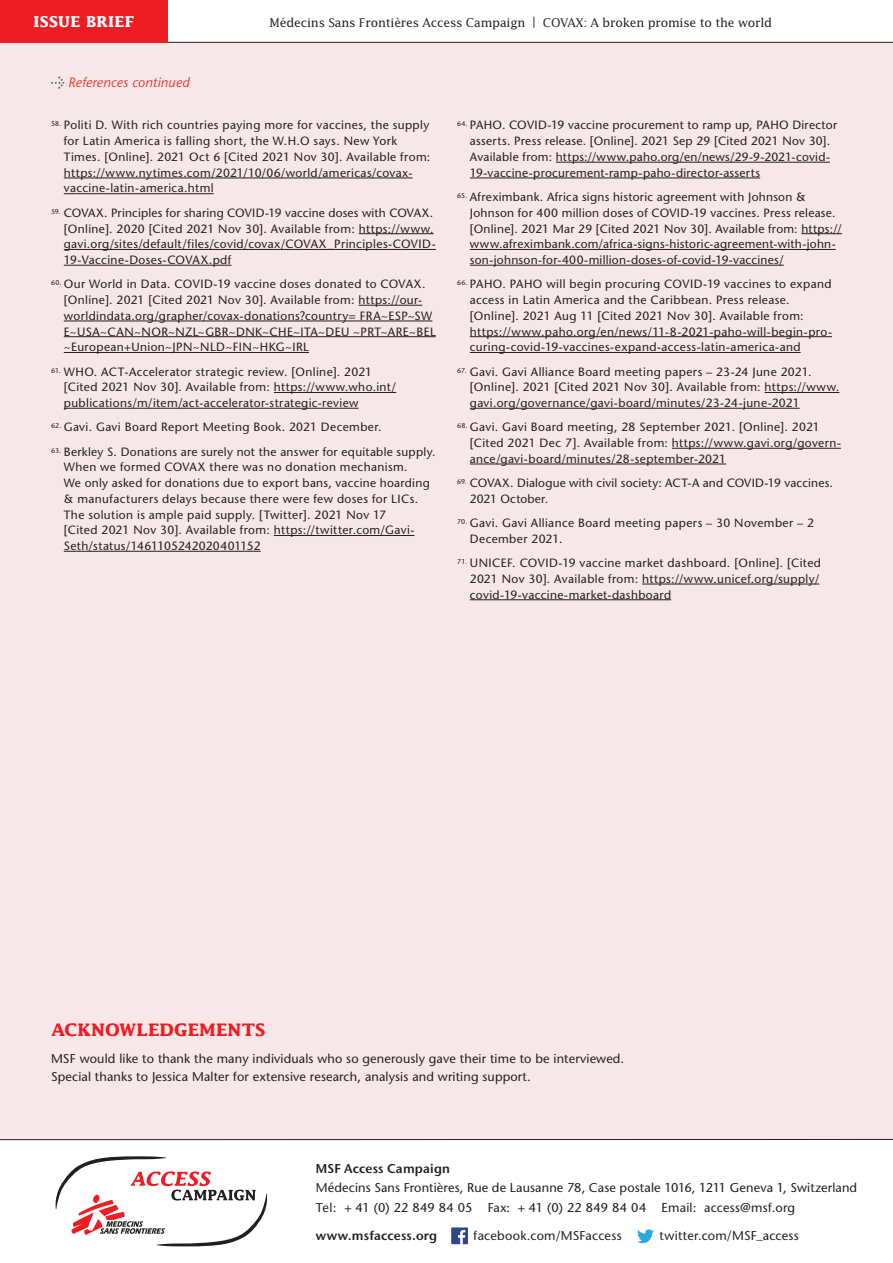
<style>
.page{position:relative;width:893px;height:1263px;background:#fff}
.page>*{position:absolute;margin:0;border:0;box-sizing:border-box;transform-origin:0 0}
.INTRO_Text{font:700 17.25px "Lucida";letter-spacing:.005em;color:#ee1d23}
.t1{font:700 15px "Lucida";letter-spacing:.02em;color:#fff}
.Body_Copy{font:italic 13.5px "Stone Sans";letter-spacing:.01em;color:#ee3e34}
.Body_Copy-2{font:12.75px/18px "Stone Sans";letter-spacing:.01em;color:#231f20}
.Body_Copy-3{font:600 12.75px "Stone Sans IIITC Std";letter-spacing:.02em;color:#231f20}
.t2{font:12px/15.8px "Stone Sans";letter-spacing:.03em;color:#231f20}
.t3{font:12px/15.8px "Stone Sans";letter-spacing:.01em;color:#231f20}
.t4{font:12px "Lucida";letter-spacing:-.015em;color:#231f20}
</style>
<div class="page">
<div style="left:0;top:43px;width:893px;height:1097px;background:#f8e7e8"></div>
<svg style="left:51px;top:77px;width:13px;height:12px"></svg>
<svg style="left:451px;top:1227px;width:17px;height:17px"></svg>
<svg style="left:637px;top:1229px;width:17px;height:14px"></svg>
<svg style="left:56px;top:1156px;width:211px;height:90px"></svg>
<hr style="left:0;top:1139px;width:893px;height:1px;background:#231f20">
<hr style="left:64px;top:178px;width:349px;height:1px;background:#231f20">
<hr style="left:64px;top:193px;width:150px;height:1px;background:#231f20">
<hr style="left:359px;top:233px;width:75px;height:1px;background:#231f20">
<hr style="left:64px;top:249px;width:372px;height:1px;background:#231f20">
<hr style="left:64px;top:265px;width:167px;height:1px;background:#231f20">
<hr style="left:358px;top:305px;width:64px;height:1px;background:#231f20">
<hr style="left:64px;top:321px;width:368px;height:1px;background:#231f20">
<hr style="left:64px;top:336px;width:372px;height:1px;background:#231f20">
<hr style="left:64px;top:352px;width:245px;height:1px;background:#231f20">
<hr style="left:274px;top:392px;width:122px;height:1px;background:#231f20">
<hr style="left:64px;top:408px;width:295px;height:1px;background:#231f20">
<hr style="left:274px;top:535px;width:140px;height:1px;background:#231f20">
<hr style="left:64px;top:551px;width:197px;height:1px;background:#231f20">
<hr style="left:556px;top:162px;width:274px;height:1px;background:#231f20">
<hr style="left:470px;top:178px;width:290px;height:1px;background:#231f20">
<hr style="left:801px;top:233px;width:41px;height:1px;background:#231f20">
<hr style="left:470px;top:249px;width:366px;height:1px;background:#231f20">
<hr style="left:470px;top:265px;width:314px;height:1px;background:#231f20">
<hr style="left:470px;top:336px;width:362px;height:1px;background:#231f20">
<hr style="left:470px;top:352px;width:331px;height:1px;background:#231f20">
<hr style="left:765px;top:392px;width:74px;height:1px;background:#231f20">
<hr style="left:470px;top:408px;width:330px;height:1px;background:#231f20">
<hr style="left:672px;top:448px;width:169px;height:1px;background:#231f20">
<hr style="left:470px;top:464px;width:256px;height:1px;background:#231f20">
<hr style="left:642px;top:584px;width:177px;height:1px;background:#231f20">
<hr style="left:470px;top:599px;width:201px;height:1px;background:#231f20">
<hr style="left:0;top:42px;width:893px;height:1px;background:#231f20">
<div style="left:0;top:0;width:168px;height:43px;background:#ee1d23"></div>
<p class="t1" style="left:34px;top:13px;width:102px">ISSUE BRIEF</p>
<p class="t4" style="left:270px;top:15px;width:504px">Médecins Sans Frontières Access Campaign | COVAX: A broken promise to the world</p>
<p class="Body_Copy" style="left:68px;top:74px;width:123px">References continued</p>
<p class="t2" style="left:64px;top:117px;width:368px;text-indent:-13px"><sup>58.</sup> Politi D. With rich countries paying more for vaccines, the supply for Latin America is falling short, the W.H.O says. New York Times. [Online]. 2021 Oct 6 [Cited 2021 Nov 30]. Available from: https://www.nytimes.com/2021/10/06/world/americas/covax&shy;vaccine-latin-america.html</p>
<p class="t2" style="left:64px;top:205px;width:374px;text-indent:-13px"><sup>59.</sup> COVAX. Principles for sharing COVID-19 vaccine doses with COVAX. [Online]. 2020 [Cited 2021 Nov 30]. Available from: https://www. gavi.org/sites/default/files/covid/covax/COVAX_Principles-COVID-19-Vaccine-Doses-COVAX.pdf</p>
<p class="t2" style="left:64px;top:276px;width:373px;text-indent:-13px"><sup>60.</sup> Our World in Data. COVID-19 vaccine doses donated to COVAX. [Online]. 2021 [Cited 2021 Nov 30]. Available from: https://our&shy;worldindata.org/grapher/covax-donations?country= FRA~ESP~SW E~USA~CAN~NOR~NZL~GBR~DNK~CHE~ITA~DEU ~PRT~ARE~BEL ~European+Union~JPN~NLD~FIN~HKG~IRL</p>
<p class="t2" style="left:64px;top:363px;width:334px;text-indent:-13px"><sup>61.</sup> WHO. ACT-Accelerator strategic review. [Online]. 2021 [Cited 2021 Nov 30]. Available from: https://www.who.int/ publications/m/item/act-accelerator-strategic-review</p>
<p class="t2" style="left:51px;top:419px;width:332px"><sup>62.</sup> Gavi. Gavi Board Report Meeting Book. 2021 December.</p>
<p class="t2" style="left:64px;top:443px;width:373px;text-indent:-13px"><sup>63.</sup> Berkley S. Donations are surely not the answer for equitable supply.<br>When we formed COVAX there was no donation mechanism.<br>We only asked for donations due to export bans, vaccine hoarding &amp; manufacturers delays because there were few doses for LICs.<br>The solution is ample paid supply. [Twitter]. 2021 Nov 17<br>[Cited 2021 Nov 30]. Available from: https://twitter.com/Gavi-Seth/status/1461105242020401152</p>
<p class="t2" style="left:470px;top:117px;width:369px;text-indent:-13px"><sup>64.</sup> PAHO. COVID-19 vaccine procurement to ramp up, PAHO Director asserts. Press release. [Online]. 2021 Sep 29 [Cited 2021 Nov 30].<br>Available from: https://www.paho.org/en/news/29-9-2021-covid-19-vaccine-procurement-ramp-paho-director-asserts</p>
<p class="t2" style="left:470px;top:189px;width:374px;text-indent:-13px"><sup>65.</sup> Afreximbank. Africa signs historic agreement with Johnson &amp; Johnson for 400 million doses of COVID-19 vaccines. Press release. [Online]. 2021 Mar 29 [Cited 2021 Nov 30]. Available from: https:// www.afreximbank.com/africa-signs-historic-agreement-with-john&shy;son-johnson-for-400-million-doses-of-covid-19-vaccines/</p>
<p class="t2" style="left:470px;top:276px;width:364px;text-indent:-13px"><sup>66.</sup> PAHO. PAHO will begin procuring COVID-19 vaccines to expand access in Latin America and the Caribbean. Press release. [Online]. 2021 Aug 11 [Cited 2021 Nov 30]. Available from: https://www.paho.org/en/news/11-8-2021-paho-will-begin-pro&shy;curing-covid-19-vaccines-expand-access-latin-america-and</p>
<p class="t2" style="left:470px;top:363px;width:371px;text-indent:-13px"><sup>67.</sup> Gavi. Gavi Alliance Board meeting papers – 23-24 June 2021. [Online]. 2021 [Cited 2021 Nov 30]. Available from: https://www. gavi.org/governance/gavi-board/minutes/23-24-june-2021</p>
<p class="t2" style="left:470px;top:419px;width:373px;text-indent:-13px"><sup>68.</sup> Gavi. Gavi Board meeting, 28 September 2021. [Online]. 2021 [Cited 2021 Dec 7]. Available from: https://www.gavi.org/govern&shy;ance/gavi-board/minutes/28-september-2021</p>
<p class="t3" style="left:470px;top:475px;width:365px;text-indent:-13px"><sup>69.</sup> COVAX. Dialogue with civil society: ACT-A and COVID-19 vaccines.<br>2021 October.</p>
<p class="t2" style="left:470px;top:515px;width:346px;text-indent:-13px"><sup>70.</sup> Gavi. Gavi Alliance Board meeting papers – 30 November – 2<br>December 2021.</p>
<p class="t2" style="left:470px;top:555px;width:353px;text-indent:-13px"><sup>71.</sup> UNICEF. COVID-19 vaccine market dashboard. [Online]. [Cited<br>2021 Nov 30]. Available from: https://www.unicef.org/supply/ covid-19-vaccine-market-dashboard</p>
<p class="INTRO_Text" style="left:51px;top:1020px;width:216px">ACKNOWLEDGEMENTS</p>
<p class="Body_Copy-2" style="left:51px;top:1049px;width:575px">MSF would like to thank the many individuals who so generously gave their time to be interviewed.<br>Special thanks to Jessica Malter for extensive research, analysis and writing support.</p>
<p class="Body_Copy-3" style="left:316px;top:1160px;width:136px">MSF Access Campaign</p>
<p class="Body_Copy-2" style="left:316px;top:1179px;width:543px">Médecins Sans Frontières, Rue de Lausanne 78, Case postale 1016, 1211 Geneva 1, Switzerland</p>
<p class="Body_Copy-2" style="left:316px;top:1198px;width:481px">Tel: + 41 (0) 22 849 84 05 Fax: + 41 (0) 22 849 84 04 Email: access@msf.org</p>
<p class="Body_Copy-3" style="left:316px;top:1227px;width:123px">www.msfaccess.org</p>
<p class="Body_Copy-2" style="left:474px;top:1226px;width:150px">facebook.com/MSFaccess</p>
<p class="Body_Copy-2" style="left:660px;top:1226px;width:141px">twitter.com/MSF_access</p>
</div>
